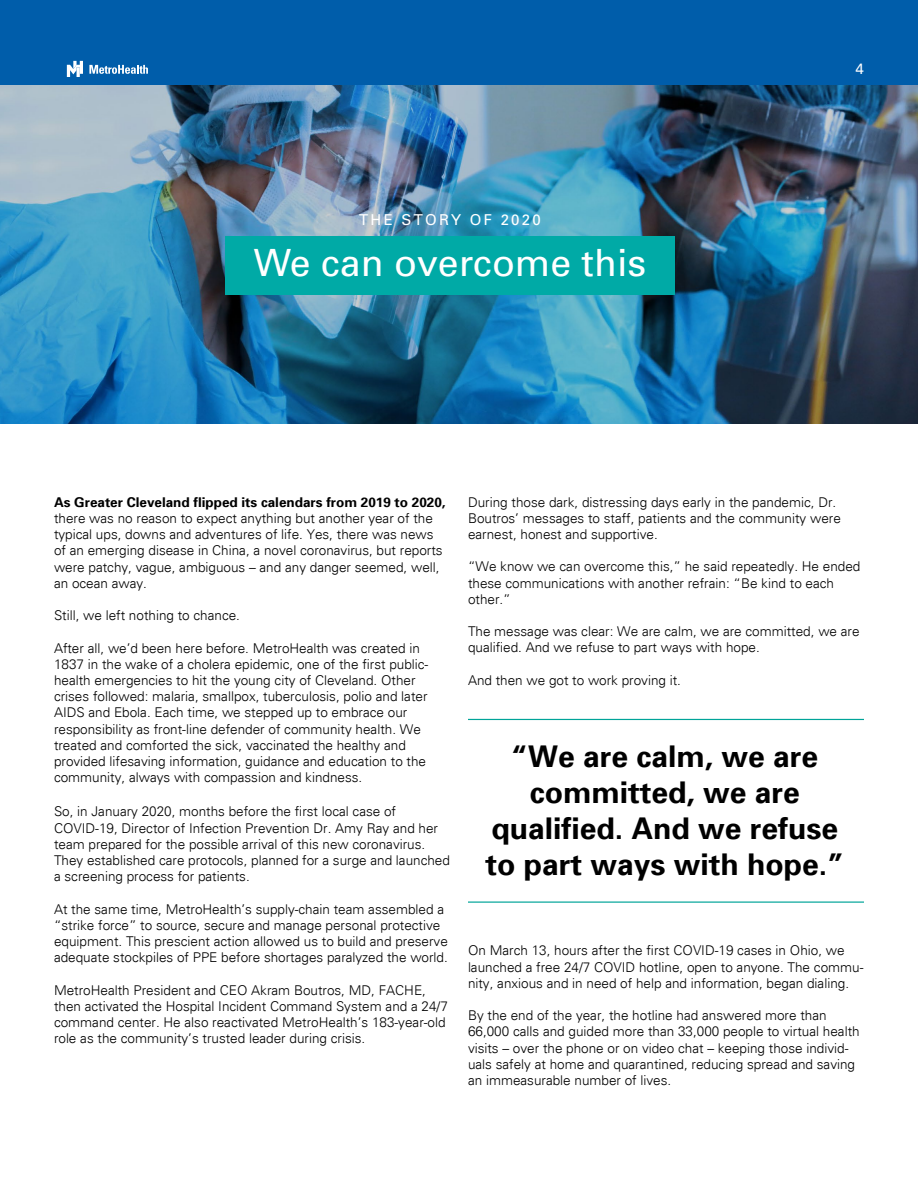
<style>
.page{position:relative;width:918px;height:1188px;background:#fff}
.page>*{position:absolute;margin:0;border:0;box-sizing:border-box;transform-origin:0 0}
.t1{font:37.5px "Univers";color:#fff}
.t2{font:700 30px/36px "Univers 65";color:#000;text-align:center}
.t3{font:15px "Univers";letter-spacing:.15em;color:#fff}
.t4{font:300 13.5px/16.2px "Univers";color:#000}
.t5{font:700 13.5px "Univers 65";color:#000}
</style>
<div class="page">
<div style="left:0;top:0;width:918px;height:86px;background:#005daa"></div>
<svg style="left:89px;top:65px;width:59px;height:9px"></svg>
<svg style="left:67px;top:61px;width:16px;height:16px"></svg>
<img style="left:0;top:86px;width:918px;height:337px">
<div style="left:225px;top:236px;width:450px;height:59px;background:#00aaa6"></div>
<hr style="left:468px;top:719px;width:396px;height:1px;background:#00a499">
<hr style="left:468px;top:901px;width:396px;height:2px;background:#00a499">
<p class="t3" style="left:359px;top:211px;width:183px">THE STORY OF 2020</p>
<h1 class="t1" style="left:254px;top:241px;width:394px">We can overcome this</h1>
<p class="t3" style="left:856px;top:60px;width:10px">4</p>
<p class="t5" style="left:54px;top:493px;width:393px">As Greater Cleveland flipped its calendars from 2019 to 2020,</p>
<p class="t4" style="left:54px;top:510px;width:390px">there was no reason to expect anything but another year of the typical ups, downs and adventures of life. Yes, there was news of an emerging disease in China, a novel coronavirus, but reports were patchy, vague, ambiguous – and any danger seemed, well, an ocean away.</p>
<p class="t4" style="left:54px;top:607px;width:188px">Still, we left nothing to chance.</p>
<p class="t4" style="left:54px;top:640px;width:376px">After all, we’d been here before. MetroHealth was created in 1837 in the wake of a cholera epidemic, one of the first public&shy;health emergencies to hit the young city of Cleveland. Other crises followed: malaria, smallpox, tuberculosis, polio and later AIDS and Ebola. Each time, we stepped up to embrace our responsibility as front-line defender of community health. We treated and comforted the sick, vaccinated the healthy and provided lifesaving information, guidance and education to the community, always with compassion and kindness.</p>
<p class="t4" style="left:54px;top:803px;width:397px">So, in January 2020, months before the first local case of COVID-19, Director of Infection Prevention Dr. Amy Ray and her team prepared for the possible arrival of this new coronavirus.<br>They established care protocols, planned for a surge and launched a screening process for patients.</p>
<p class="t4" style="left:54px;top:901px;width:395px">At the same time, MetroHealth’s supply-chain team assembled a “strike force” to source, secure and manage personal protective equipment. This prescient action allowed us to build and preserve adequate stockpiles of PPE before shortages paralyzed the world.</p>
<p class="t4" style="left:54px;top:982px;width:395px">MetroHealth President and CEO Akram Boutros, MD, FACHE, then activated the Hospital Incident Command System and a 24/7 command center. He also reactivated MetroHealth’s 183-year-old role as the community’s trusted leader during crisis.</p>
<p class="t4" style="left:468px;top:494px;width:374px">During those dark, distressing days early in the pandemic, Dr.<br>Boutros’ messages to staff, patients and the community were earnest, honest and supportive.</p>
<p class="t4" style="left:468px;top:558px;width:394px">“We know we can overcome this,” he said repeatedly. He ended these communications with another refrain: “Be kind to each other.”</p>
<p class="t4" style="left:468px;top:623px;width:393px">The message was clear: We are calm, we are committed, we are qualified. And we refuse to part ways with hope.</p>
<p class="t4" style="left:468px;top:672px;width:215px">And then we got to work proving it.</p>
<h2 class="t2" style="left:486px;top:737px;width:360px">“We are calm, we are committed, we are qualified. And we refuse to part ways with hope.”</h2>
<p class="t4" style="left:468px;top:942px;width:397px">On March 13, hours after the first COVID-19 cases in Ohio, we launched a free 24/7 COVID hotline, open to anyone. The commu&shy;nity, anxious and in need of help and information, began dialing.</p>
<p class="t4" style="left:468px;top:1007px;width:393px">By the end of the year, the hotline had answered more than 66,000 calls and guided more than 33,000 people to virtual health visits – over the phone or on video chat – keeping those individ&shy;uals safely at home and quarantined, reducing spread and saving an immeasurable number of lives.</p>
</div>
